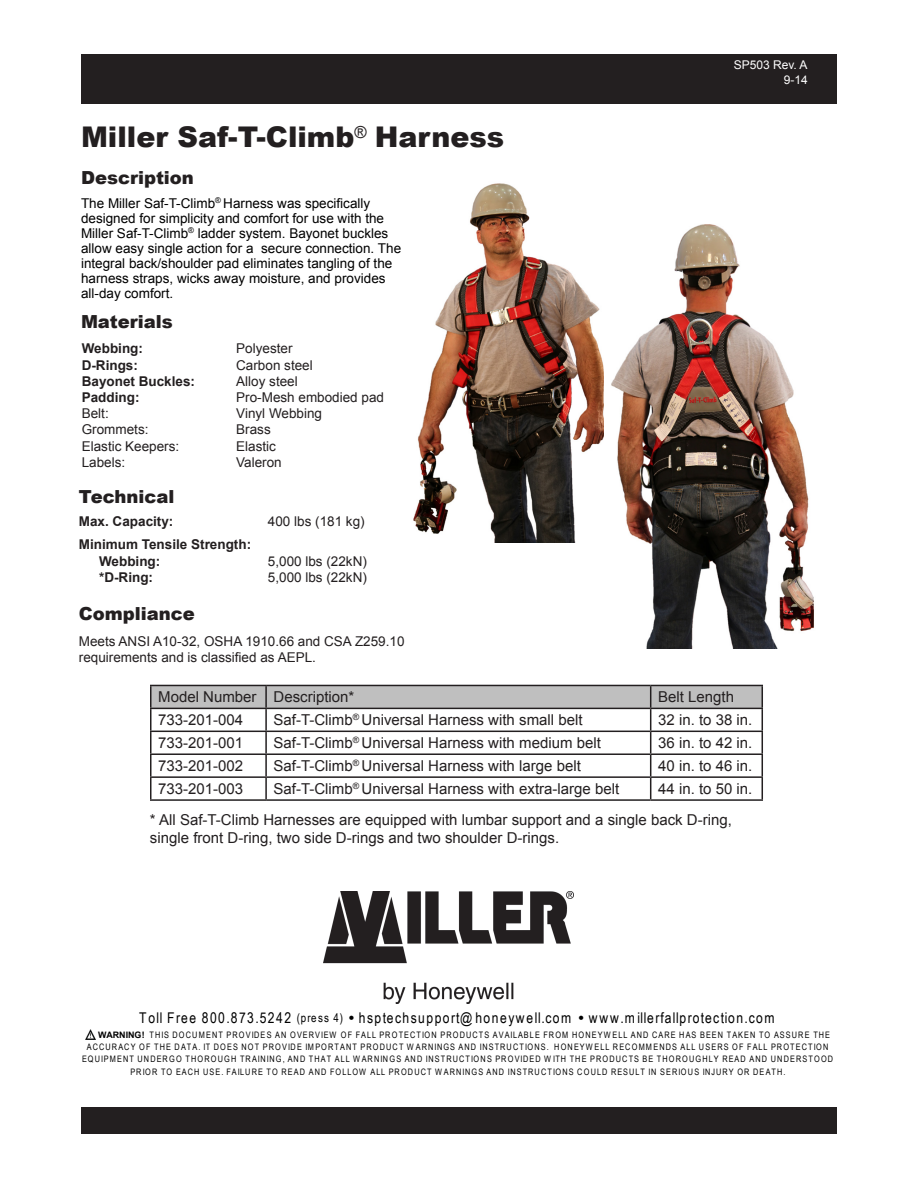
<style>
.page{position:relative;width:918px;height:1188px;background:#fff}
.page>*{position:absolute;margin:0;border:0;box-sizing:border-box;transform-origin:0 0}
.t1{font:900 28.5px "Arial";color:#231f20}
.t2{font:900 18px "Arial";color:#231f20}
.t3{font:15px/31.2px "Arial";color:#231f20}
.t4{font:14.85px "Arial Narrow";letter-spacing:.1em;color:#000}
.t5{font:13.5px/15px "Arial";color:#000}
.t6{font:13.5px/16.2px "Arial";color:#231f20}
.t7{font:700 13.5px/16.2px "Arial";color:#231f20}
.t8{font:12px/14.4px "Arial";color:#fff;text-align:right}
.t9{font:8.85px "Arial Narrow";letter-spacing:.13em;color:#000}
.s1{font-size:12px}
.s2{font-family:"Arial";font-weight:700}
</style>
<div class="page">
<img style="left:323px;top:891px;width:250px;height:113px">
<svg style="left:85px;top:1030px;width:11px;height:10px"></svg>
<div style="left:81px;top:54px;width:756px;height:50px;background:#231f20"></div>
<div style="left:81px;top:1108px;width:756px;height:26px;background:#231f20"></div>
<img style="left:413px;top:183px;width:191px;height:359px">
<img style="left:611px;top:224px;width:203px;height:424px">
<hr style="left:150px;top:685px;width:116px;height:1px;background:#231f20">
<hr style="left:150px;top:686px;width:2px;height:22px;background:#231f20">
<hr style="left:150px;top:708px;width:116px;height:1px;background:#231f20">
<hr style="left:150px;top:709px;width:2px;height:22px;background:#231f20">
<hr style="left:150px;top:731px;width:116px;height:1px;background:#231f20">
<hr style="left:150px;top:732px;width:2px;height:21px;background:#231f20">
<hr style="left:150px;top:753px;width:116px;height:2px;background:#231f20">
<hr style="left:150px;top:755px;width:2px;height:21px;background:#231f20">
<hr style="left:150px;top:776px;width:116px;height:2px;background:#231f20">
<hr style="left:150px;top:778px;width:2px;height:21px;background:#231f20">
<svg style="left:151px;top:685px;width:612px;height:114px"></svg>
<hr style="left:150px;top:799px;width:116px;height:2px;background:#231f20">
<hr style="left:266px;top:799px;width:385px;height:2px;background:#231f20">
<hr style="left:651px;top:799px;width:112px;height:2px;background:#231f20">
<h1 class="t1" style="left:81px;top:116px;width:425px">Miller Saf-T-Climb<sup>®</sup> Harness</h1>
<h2 class="t2" style="left:81px;top:164px;width:115px">Description</h2>
<p class="t5" style="left:81px;top:195px;width:322px">The Miller Saf-T-Climb<sup>®</sup> Harness was specifically designed for simplicity and comfort for use with the Miller Saf-T-Climb<sup>®</sup> ladder system. Bayonet buckles allow easy single action for a secure connection. The integral back/shoulder pad eliminates tangling of the harness straps, wicks away moisture, and provides all-day comfort.</p>
<h2 class="t2" style="left:81px;top:309px;width:93px">Materials</h2>
<h3 class="t7" style="left:82px;top:341px;width:63px">Webbing:</h3>
<h3 class="t6" style="left:236px;top:341px;width:58px">Polyester</h3>
<h3 class="t7" style="left:82px;top:357px;width:58px">D-Rings:</h3>
<h3 class="t6" style="left:236px;top:357px;width:78px">Carbon steel</h3>
<h3 class="t7" style="left:82px;top:373px;width:115px">Bayonet Buckles:</h3>
<h3 class="t6" style="left:236px;top:373px;width:63px">Alloy steel</h3>
<h3 class="t7" style="left:82px;top:390px;width:59px">Padding:</h3>
<h3 class="t6" style="left:236px;top:389px;width:149px">Pro-Mesh embodied pad</h3>
<h3 class="t6" style="left:82px;top:406px;width:29px">Belt:</h3>
<h3 class="t6" style="left:236px;top:406px;width:87px">Vinyl Webbing</h3>
<h3 class="t6" style="left:82px;top:422px;width:68px">Grommets:</h3>
<h3 class="t6" style="left:236px;top:422px;width:36px">Brass</h3>
<h3 class="t6" style="left:82px;top:438px;width:99px">Elastic Keepers:</h3>
<h3 class="t6" style="left:236px;top:438px;width:41px">Elastic</h3>
<h3 class="t6" style="left:82px;top:454px;width:45px">Labels:</h3>
<h3 class="t6" style="left:236px;top:454px;width:47px">Valeron</h3>
<h2 class="t2" style="left:79px;top:484px;width:97px">Technical</h2>
<h3 class="t7" style="left:79px;top:514px;width:96px">Max. Capacity:</h3>
<h3 class="t6" style="left:268px;top:514px;width:98px">400 lbs (181 kg)</h3>
<h3 class="t7" style="left:99px;top:537px;width:154px;text-indent:-20px">Minimum Tensile Strength:<br>Webbing:</h3>
<h3 class="t6" style="left:268px;top:553px;width:101px">5,000 lbs (22kN)</h3>
<h3 class="t7" style="left:99px;top:569px;width:55px">*D-Ring:</h3>
<h3 class="t6" style="left:268px;top:569px;width:101px">5,000 lbs (22kN)</h3>
<h2 class="t2" style="left:79px;top:601px;width:118px">Compliance</h2>
<h3 class="t6" style="left:79px;top:633px;width:327px">Meets ANSI A10-32, OSHA 1910.66 and CSA Z259.10 requirements and is classified as AEPL.</h3>
<h3 class="t8" style="left:734px;top:58px;width:76px">SP503 Rev. A<br>9-14</h3>
<h3 class="t3" style="left:158px;top:682px;width:198px">Model Number Description*</h3>
<h3 class="t3" style="left:658px;top:682px;width:77px">Belt Length</h3>
<h3 class="t3" style="left:158px;top:705px;width:87px">733-201-004</h3>
<h3 class="t3" style="left:274px;top:705px;width:310px">Saf-T-Climb<sup>®</sup> Universal Harness with small belt</h3>
<h3 class="t3" style="left:658px;top:705px;width:96px">32 in. to 38 in.</h3>
<h3 class="t3" style="left:158px;top:728px;width:87px">733-201-001</h3>
<h3 class="t3" style="left:274px;top:728px;width:329px">Saf-T-Climb<sup>®</sup> Universal Harness with medium belt</h3>
<h3 class="t3" style="left:658px;top:728px;width:96px">36 in. to 42 in.</h3>
<h3 class="t3" style="left:158px;top:750px;width:87px">733-201-002</h3>
<h3 class="t3" style="left:274px;top:750px;width:309px">Saf-T-Climb<sup>®</sup> Universal Harness with large belt</h3>
<h3 class="t3" style="left:658px;top:750px;width:96px">40 in. to 46 in.</h3>
<h3 class="t3" style="left:158px;top:773px;width:87px">733-201-003</h3>
<h3 class="t3" style="left:274px;top:773px;width:347px">Saf-T-Climb<sup>®</sup> Universal Harness with extra-large belt</h3>
<h3 class="t3" style="left:150px;top:773px;width:604px;text-indent:508px">44 in. to 50 in. * All Saf-T-Climb Harnesses are equipped with lumbar support and a single back D-ring,</h3>
<h3 class="t3" style="left:150px;top:823px;width:411px">single front D-ring, two side D-rings and two shoulder D-rings.</h3>
<h3 class="t4" style="left:139px;top:1007px;width:637px">Toll Free 800.873.5242 <span class="s1">(press 4)</span> hsptechsupport@honeywell.com www.millerfallprotection.com</h3>
<p class="t9" style="left:98px;top:1028px;width:733px"><span class="s2">WARNING!</span> THIS DOCUMENT PROVIDES AN OVERVIEW OF FALL PROTECTION PRODUCTS AVAILABLE FROM HONEYWELL AND CARE HAS BEEN TAKEN TO ASSURE THE</p>
<p class="t9" style="left:87px;top:1041px;width:743px">ACCURACY OF THE DATA. IT DOES NOT PROVIDE IMPORTANT PRODUCT WARNINGS AND INSTRUCTIONS. HONEYWELL RECOMMENDS ALL USERS OF FALL PROTECTION</p>
<p class="t9" style="left:82px;top:1053px;width:753px">EQUIPMENT UNDERGO THOROUGH TRAINING, AND THAT ALL WARNINGS AND INSTRUCTIONS PROVIDED WITH THE PRODUCTS BE THOROUGHLY READ AND UNDERSTOOD</p>
<p class="t9" style="left:130px;top:1065px;width:657px">PRIOR TO EACH USE. FAILURE TO READ AND FOLLOW ALL PRODUCT WARNINGS AND INSTRUCTIONS COULD RESULT IN SERIOUS INJURY OR DEATH.</p>
</div>
